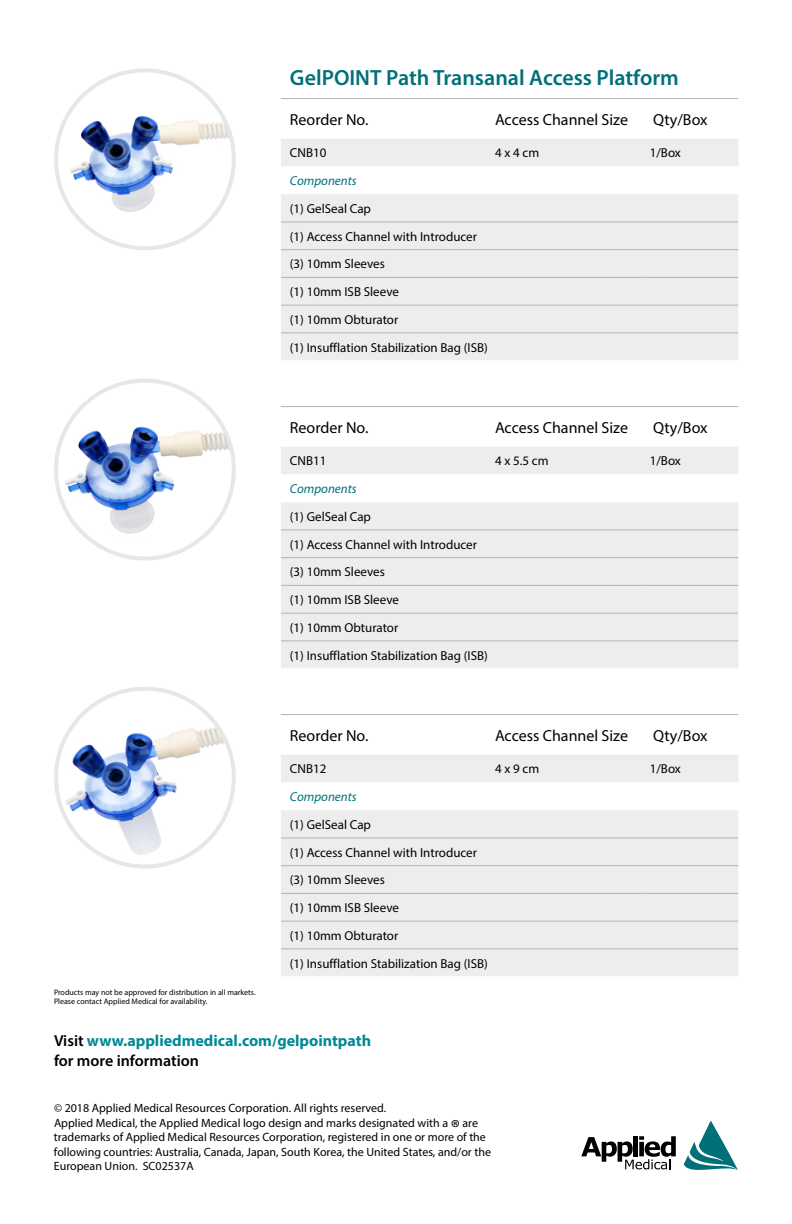
<style>
.page{position:relative;width:792px;height:1224px;background:#fff}
.page>*{position:absolute;margin:0;border:0;box-sizing:border-box;transform-origin:0 0}
.t1{font:600 22px "Myriad Pro";color:#007078}
.t2{font:16px "Myriad Pro";color:#000}
.t3{font:700 16px/20px "Myriad Pro";color:#008996}
.t4{font:13px/27.8px "Myriad Pro";color:#000}
.t5{font:italic 13px "Myriad Pro";color:#007078}
.t6{font:12px/14.4px "Myriad Pro";color:#000}
.t7{font:8px/8.4px "Myriad Pro";color:#000}
.s1{font-weight:600;color:#000}
.s2{font-size:22px}
</style>
<div class="page">
<svg style="left:581px;top:1136px;width:95px;height:33px"></svg>
<svg style="left:684px;top:1120px;width:54px;height:50px"></svg>
<div style="left:281px;top:139px;width:457px;height:221px;background:#ededee"></div>
<svg style="left:281px;top:166px;width:457px;height:28px"></svg>
<hr style="left:281px;top:98px;width:205px;height:1px;background:#b1b4b6">
<hr style="left:486px;top:98px;width:155px;height:1px;background:#b1b4b6">
<hr style="left:641px;top:98px;width:97px;height:1px;background:#b1b4b6">
<hr style="left:281px;top:222px;width:205px;height:1px;background:#b1b4b6">
<hr style="left:486px;top:222px;width:155px;height:1px;background:#b1b4b6">
<hr style="left:641px;top:222px;width:97px;height:1px;background:#b1b4b6">
<hr style="left:281px;top:249px;width:205px;height:1px;background:#b1b4b6">
<hr style="left:486px;top:249px;width:155px;height:1px;background:#b1b4b6">
<hr style="left:641px;top:249px;width:97px;height:1px;background:#b1b4b6">
<hr style="left:281px;top:277px;width:205px;height:1px;background:#b1b4b6">
<hr style="left:486px;top:277px;width:155px;height:1px;background:#b1b4b6">
<hr style="left:641px;top:277px;width:97px;height:1px;background:#b1b4b6">
<hr style="left:281px;top:305px;width:205px;height:1px;background:#b1b4b6">
<hr style="left:486px;top:305px;width:155px;height:1px;background:#b1b4b6">
<hr style="left:641px;top:305px;width:97px;height:1px;background:#b1b4b6">
<hr style="left:281px;top:333px;width:205px;height:1px;background:#b1b4b6">
<hr style="left:486px;top:333px;width:155px;height:1px;background:#b1b4b6">
<hr style="left:641px;top:333px;width:97px;height:1px;background:#b1b4b6">
<img style="left:57px;top:73px;width:174px;height:159px">
<div style="left:54px;top:68px;width:182px;height:182px;border:4px solid #e6e7e8;border-radius:50%"></div>
<img style="left:56px;top:385px;width:175px;height:171px">
<div style="left:54px;top:379px;width:182px;height:182px;border:4px solid #e6e7e8;border-radius:50%"></div>
<div style="left:281px;top:447px;width:457px;height:221px;background:#ededee"></div>
<svg style="left:281px;top:474px;width:457px;height:28px"></svg>
<hr style="left:281px;top:406px;width:205px;height:1px;background:#b1b4b6">
<hr style="left:486px;top:406px;width:155px;height:1px;background:#b1b4b6">
<hr style="left:641px;top:406px;width:97px;height:1px;background:#b1b4b6">
<hr style="left:281px;top:530px;width:205px;height:1px;background:#b1b4b6">
<hr style="left:486px;top:530px;width:155px;height:1px;background:#b1b4b6">
<hr style="left:641px;top:530px;width:97px;height:1px;background:#b1b4b6">
<hr style="left:281px;top:557px;width:205px;height:1px;background:#b1b4b6">
<hr style="left:486px;top:557px;width:155px;height:1px;background:#b1b4b6">
<hr style="left:641px;top:557px;width:97px;height:1px;background:#b1b4b6">
<hr style="left:281px;top:585px;width:205px;height:1px;background:#b1b4b6">
<hr style="left:486px;top:585px;width:155px;height:1px;background:#b1b4b6">
<hr style="left:641px;top:585px;width:97px;height:1px;background:#b1b4b6">
<hr style="left:281px;top:613px;width:205px;height:1px;background:#b1b4b6">
<hr style="left:486px;top:613px;width:155px;height:1px;background:#b1b4b6">
<hr style="left:641px;top:613px;width:97px;height:1px;background:#b1b4b6">
<hr style="left:281px;top:641px;width:205px;height:1px;background:#b1b4b6">
<hr style="left:486px;top:641px;width:155px;height:1px;background:#b1b4b6">
<hr style="left:641px;top:641px;width:97px;height:1px;background:#b1b4b6">
<img style="left:56px;top:693px;width:175px;height:171px">
<div style="left:54px;top:687px;width:182px;height:182px;border:4px solid #e6e7e8;border-radius:50%"></div>
<div style="left:281px;top:755px;width:457px;height:221px;background:#ededee"></div>
<svg style="left:281px;top:782px;width:457px;height:28px"></svg>
<hr style="left:281px;top:714px;width:205px;height:1px;background:#b1b4b6">
<hr style="left:486px;top:714px;width:155px;height:1px;background:#b1b4b6">
<hr style="left:641px;top:714px;width:97px;height:1px;background:#b1b4b6">
<hr style="left:281px;top:838px;width:205px;height:1px;background:#b1b4b6">
<hr style="left:486px;top:838px;width:155px;height:1px;background:#b1b4b6">
<hr style="left:641px;top:838px;width:97px;height:1px;background:#b1b4b6">
<hr style="left:281px;top:865px;width:205px;height:1px;background:#b1b4b6">
<hr style="left:486px;top:865px;width:155px;height:1px;background:#b1b4b6">
<hr style="left:641px;top:865px;width:97px;height:1px;background:#b1b4b6">
<hr style="left:281px;top:893px;width:205px;height:1px;background:#b1b4b6">
<hr style="left:486px;top:893px;width:155px;height:1px;background:#b1b4b6">
<hr style="left:641px;top:893px;width:97px;height:1px;background:#b1b4b6">
<hr style="left:281px;top:921px;width:205px;height:1px;background:#b1b4b6">
<hr style="left:486px;top:921px;width:155px;height:1px;background:#b1b4b6">
<hr style="left:641px;top:921px;width:97px;height:1px;background:#b1b4b6">
<hr style="left:281px;top:949px;width:205px;height:1px;background:#b1b4b6">
<hr style="left:486px;top:949px;width:155px;height:1px;background:#b1b4b6">
<hr style="left:641px;top:949px;width:97px;height:1px;background:#b1b4b6">
<h1 class="t1" style="left:290px;top:63px;width:391px">GelPOINT Path Transanal Access Platform</h1>
<p class="t2" style="left:290px;top:109px;width:80px">Reorder No.</p>
<p class="t2" style="left:495px;top:109px;width:135px">Access Channel Size</p>
<p class="t2" style="left:653px;top:109px;width:56px">Qty/Box</p>
<p class="t4" style="left:290px;top:139px;width:38px">CNB10</p>
<p class="t4" style="left:495px;top:139px;width:46px">4 x 4 cm</p>
<p class="t4" style="left:650px;top:139px;width:33px">1/Box</p>
<p class="t5" style="left:290px;top:173px;width:68px">Components</p>
<p class="t4" style="left:290px;top:194px;width:199px">(1) GelSeal Cap<br>(1) Access Channel with Introducer (3) 10mm Sleeves<br>(1) 10mm ISB Sleeve<br>(1) 10mm Obturator<br>(1) Insufflation Stabilization Bag (ISB)</p>
<p class="t2" style="left:290px;top:417px;width:80px">Reorder No.</p>
<p class="t2" style="left:495px;top:417px;width:135px">Access Channel Size</p>
<p class="t2" style="left:653px;top:417px;width:56px">Qty/Box</p>
<p class="t4" style="left:290px;top:447px;width:38px">CNB11</p>
<p class="t4" style="left:495px;top:447px;width:55px">4 x 5.5 cm</p>
<p class="t4" style="left:650px;top:447px;width:33px">1/Box</p>
<p class="t5" style="left:290px;top:481px;width:68px">Components</p>
<p class="t4" style="left:290px;top:502px;width:199px">(1) GelSeal Cap<br>(1) Access Channel with Introducer (3) 10mm Sleeves<br>(1) 10mm ISB Sleeve<br>(1) 10mm Obturator<br>(1) Insufflation Stabilization Bag (ISB)</p>
<p class="t7" style="left:54px;top:988px;width:203px">Products may not be approved for distribution in all markets.<br>Please contact Applied Medical for availability.</p>
<p class="t2" style="left:290px;top:725px;width:80px">Reorder No.</p>
<p class="t2" style="left:495px;top:725px;width:135px">Access Channel Size</p>
<p class="t2" style="left:653px;top:725px;width:56px">Qty/Box</p>
<p class="t4" style="left:290px;top:755px;width:38px">CNB12</p>
<p class="t4" style="left:495px;top:755px;width:46px">4 x 9 cm</p>
<p class="t4" style="left:650px;top:755px;width:33px">1/Box</p>
<p class="t5" style="left:290px;top:789px;width:68px">Components</p>
<p class="t4" style="left:290px;top:810px;width:199px">(1) GelSeal Cap<br>(1) Access Channel with Introducer (3) 10mm Sleeves<br>(1) 10mm ISB Sleeve<br>(1) 10mm Obturator<br>(1) Insufflation Stabilization Bag (ISB)</p>
<p class="t3" style="left:54px;top:1030px;width:319px"><span class="s1">Visit</span> www.appliedmedical.com/gelpointpath <span class="s1">for more information</span></p>
<p class="t6" style="left:54px;top:1101px;width:439px">© 2018 Applied Medical Resources Corporation. All rights reserved.<br>Applied Medical, the Applied Medical logo design and marks designated with a <span class="s2">®</span> are trademarks of Applied Medical Resources Corporation, registered in one or more of the following countries: Australia, Canada, Japan, South Korea, the United States, and/or the European Union. SC02537A</p>
</div>
